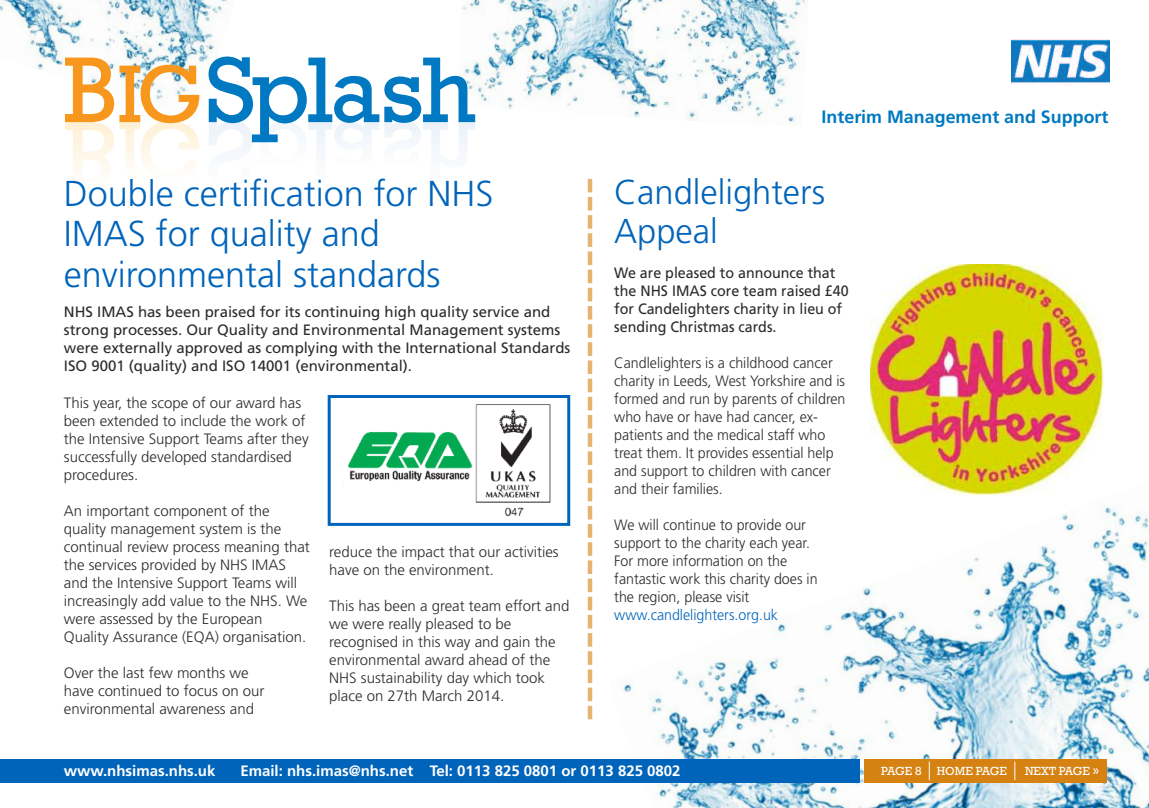
<style>
.page{position:relative;width:1149px;height:808px;background:#fff}
.page>*{position:absolute;margin:0;border:0;box-sizing:border-box;transform-origin:0 0}
.t1{font:95.1px "Rockwell";letter-spacing:-.04em;color:#0079c2}
.t2{font:83.1px "Rockwell";color:#f7971d}
.t3{font:300 36px/40.5px "Frutiger";color:#0064ba}
.t4{font:300 34.5px/39px "Frutiger";color:#0064ba}
.t5{font:700 17.85px "Frutiger";color:#0079c2}
.t6{font:300 15px/18px "Frutiger";color:#2d2b29}
.t7{font:300 15px/18px "Frutiger";color:#2d2b29;scale:.95 1}
.t8{font:15px/18px "Frutiger";color:#2d2b29}
.t9{font:15px/18px "Frutiger";color:#2d2b29;scale:.95 1}
.t10{font:700 15px "Frutiger";color:#fff}
.t11{font:300 15px "Frutiger";color:#0064ba;scale:.95 1}
.t12{font:12px "Rockwell";color:#fff}
.s1{font-size:95.1px}
</style>
<div class="page">
<img style="left:618px;top:502px;width:530px;height:306px">
<img style="left:0;top:0;width:228px;height:113px">
<img style="left:462px;top:0;width:344px;height:123px">
<img style="left:1011px;top:39px;width:98px;height:46px">
<div style="left:0;top:759px;width:859px;height:24px;background:#0064ba"></div>
<svg style="left:208px;top:102px;width:267px;height:50px"></svg>
<svg style="left:65px;top:121px;width:134px;height:50px"></svg>
<img style="left:348px;top:404px;width:203px;height:112px">
<div style="left:327px;top:395px;width:243px;height:131px;border:3px solid #0064ba"></div>
<svg style="left:587px;top:192px;width:5px;height:514px"></svg>
<div style="left:587px;top:179px;width:5px;height:13px;background:#e6b471"></div>
<div style="left:587px;top:706px;width:5px;height:13px;background:#e6b471"></div>
<img style="left:870px;top:264px;width:232px;height:232px">
<div style="left:863px;top:759px;width:243px;height:24px;background:#d58213"></div>
<svg style="left:1014px;top:761px;width:1px;height:19px"></svg>
<svg style="left:928px;top:761px;width:1px;height:19px"></svg>
<h2 class="t2" style="left:63px;top:66px;width:142px"><span class="s1">B</span>IG</h2>
<h1 class="t1" style="left:205px;top:58px;width:271px">Splash</h1>
<h3 class="t3" style="left:64px;top:176px;width:431px">Double certification for NHS<br>IMAS for quality and environmental standards</h3>
<p class="t8" style="left:64px;top:304px;width:508px">NHS IMAS has been praised for its continuing high quality service and strong processes. Our Quality and Environmental Management systems were externally approved as complying with the International Standards ISO 9001 (quality) and ISO 14001 (environmental).</p>
<p class="t6" style="left:64px;top:395px;width:246px">This year, the scope of our award has been extended to include the work of the Intensive Support Teams after they successfully developed standardised procedures.</p>
<p class="t6" style="left:64px;top:503px;width:247px">An important component of the quality management system is the continual review process meaning that the services provided by NHS IMAS and the Intensive Support Teams will increasingly add value to the NHS. We were assessed by the European Quality Assurance (EQA) organisation.</p>
<p class="t6" style="left:64px;top:665px;width:202px">Over the last few months we have continued to focus on our environmental awareness and</p>
<p class="t6" style="left:329px;top:544px;width:231px">reduce the impact that our activities have on the environment.</p>
<p class="t6" style="left:329px;top:598px;width:241px">This has been a great team effort and we were really pleased to be recognised in this way and gain the environmental award ahead of the<br>NHS sustainability day which took place on 27th March 2014.</p>
<p class="t5" style="left:821px;top:110px;width:288px">Interim Management and Support</p>
<h3 class="t4" style="left:614px;top:176px;width:212px">Candlelighters<br>Appeal</h3>
<p class="t9" style="left:614px;top:264px;width:248px">We are pleased to announce that the NHS IMAS core team raised £40 for Candelighters charity in lieu of sending Christmas cards.</p>
<p class="t7" style="left:614px;top:354px;width:245px">Candlelighters is a childhood cancer charity in Leeds, West Yorkshire and is formed and run by parents of children who have or have had cancer, ex&shy;patients and the medical staff who treat them. It provides essential help and support to children with cancer and their families.</p>
<p class="t7" style="left:614px;top:516px;width:215px">We will continue to provide our support to the charity each year.<br>For more information on the fantastic work this charity does in the region, please visit</p>
<p class="t11" style="left:614px;top:608px;width:174px">www.candlelighters.org.uk</p>
<p class="t10" style="left:64px;top:765px;width:153px">www.nhsimas.nhs.uk</p>
<p class="t10" style="left:240px;top:765px;width:441px">Email: nhs.imas@nhs.net Tel: 0113 825 0801 or 0113 825 0802</p>
<p class="t12" style="left:880px;top:767px;width:42px">PAGE 8</p>
<p class="t12" style="left:936px;top:767px;width:72px">HOME PAGE</p>
<p class="t12" style="left:1024px;top:767px;width:75px">NEXT PAGE »</p>
</div>
